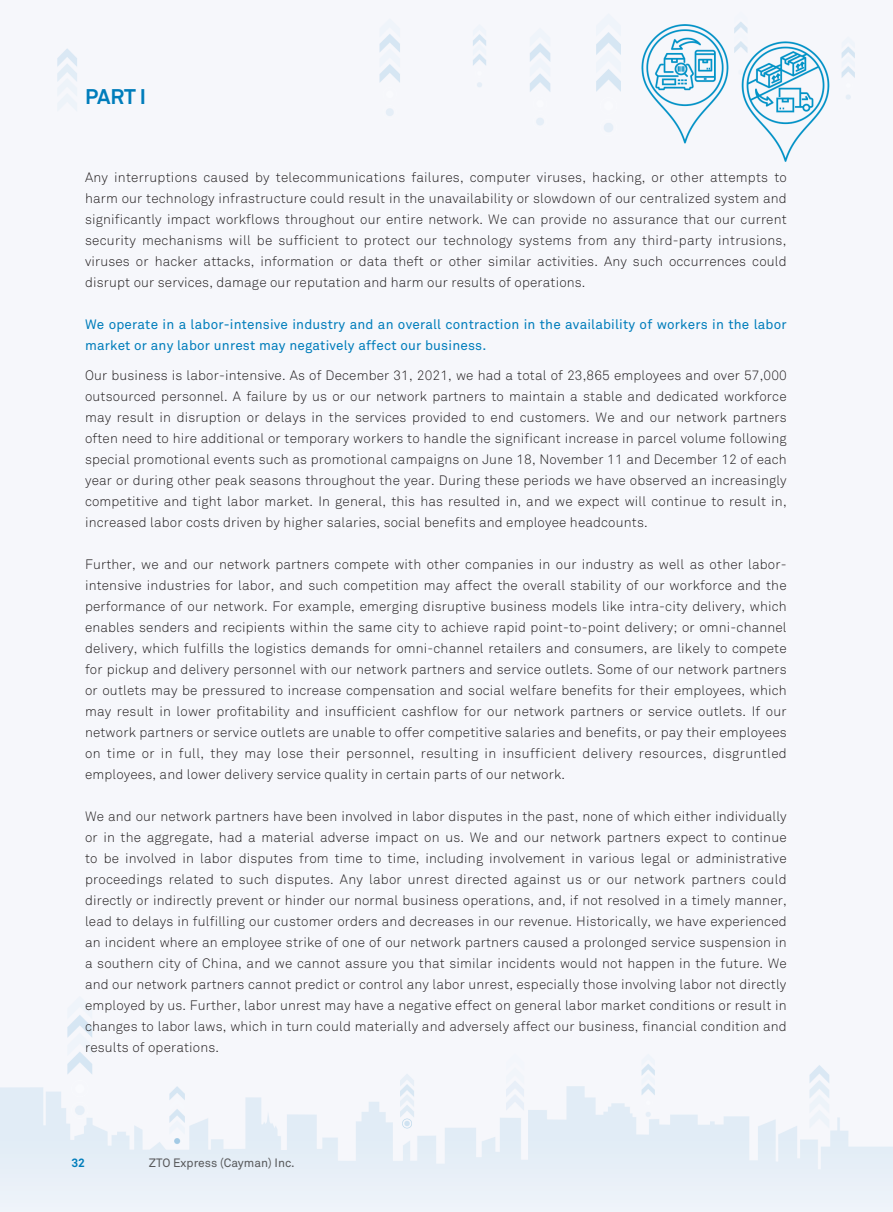
<style>
.page{position:relative;width:893px;height:1212px;background:#fff}
.page>*{position:absolute;margin:0;border:0;box-sizing:border-box;transform-origin:0 0}
.t1{font:700 21px "Akkurat Pro";color:#007dbb}
.t2{font:13.5px/21px "Akkurat Light Pro";letter-spacing:.01em;color:#231f20;text-align:justify}
.t3{font:13.5px/21px "Akkurat Pro";letter-spacing:.015em;color:#007dbb}
.t4{font:12px "Akkurat Pro";color:#57585a}
.t5{font:700 12px "Akkurat Pro";color:#007dbb}
</style>
<div class="page">
<img style="left:0;top:12px;width:893px;height:1200px">
<h1 class="t1" style="left:85px;top:83px;width:63px">PART I</h1>
<p class="t2" style="left:85px;top:167px;width:703px">Any interruptions caused by telecommunications failures, computer viruses, hacking, or other attempts to harm our technology infrastructure could result in the unavailability or slowdown of our centralized system and significantly impact workflows throughout our entire network. We can provide no assurance that our current security mechanisms will be sufficient to protect our technology systems from any third-party intrusions, viruses or hacker attacks, information or data theft or other similar activities. Any such occurrences could disrupt our services, damage our reputation and harm our results of operations.</p>
<p class="t3" style="left:85px;top:314px;width:703px">We operate in a labor-intensive industry and an overall contraction in the availability of workers in the labor market or any labor unrest may negatively affect our business.</p>
<p class="t2" style="left:85px;top:365px;width:703px">Our business is labor-intensive. As of December 31, 2021, we had a total of 23,865 employees and over 57,000 outsourced personnel. A failure by us or our network partners to maintain a stable and dedicated workforce may result in disruption or delays in the services provided to end customers. We and our network partners often need to hire additional or temporary workers to handle the significant increase in parcel volume following special promotional events such as promotional campaigns on June 18, November 11 and December 12 of each year or during other peak seasons throughout the year. During these periods we have observed an increasingly competitive and tight labor market. In general, this has resulted in, and we expect will continue to result in, increased labor costs driven by higher salaries, social benefits and employee headcounts.</p>
<p class="t2" style="left:85px;top:554px;width:703px">Further, we and our network partners compete with other companies in our industry as well as other labor&shy;intensive industries for labor, and such competition may affect the overall stability of our workforce and the performance of our network. For example, emerging disruptive business models like intra-city delivery, which enables senders and recipients within the same city to achieve rapid point-to-point delivery; or omni-channel delivery, which fulfills the logistics demands for omni-channel retailers and consumers, are likely to compete for pickup and delivery personnel with our network partners and service outlets. Some of our network partners or outlets may be pressured to increase compensation and social welfare benefits for their employees, which may result in lower profitability and insufficient cashflow for our network partners or service outlets. If our network partners or service outlets are unable to offer competitive salaries and benefits, or pay their employees on time or in full, they may lose their personnel, resulting in insufficient delivery resources, disgruntled employees, and lower delivery service quality in certain parts of our network.</p>
<p class="t2" style="left:85px;top:806px;width:703px">We and our network partners have been involved in labor disputes in the past, none of which either individually or in the aggregate, had a material adverse impact on us. We and our network partners expect to continue to be involved in labor disputes from time to time, including involvement in various legal or administrative proceedings related to such disputes. Any labor unrest directed against us or our network partners could directly or indirectly prevent or hinder our normal business operations, and, if not resolved in a timely manner, lead to delays in fulfilling our customer orders and decreases in our revenue. Historically, we have experienced an incident where an employee strike of one of our network partners caused a prolonged service suspension in a southern city of China, and we cannot assure you that similar incidents would not happen in the future. We and our network partners cannot predict or control any labor unrest, especially those involving labor not directly employed by us. Further, labor unrest may have a negative effect on general labor market conditions or result in changes to labor laws, which in turn could materially and adversely affect our business, financial condition and results of operations.</p>
<p class="t5" style="left:71px;top:1156px;width:15px">32</p>
<p class="t4" style="left:149px;top:1156px;width:147px">ZTO Express (Cayman) Inc.</p>
</div>
